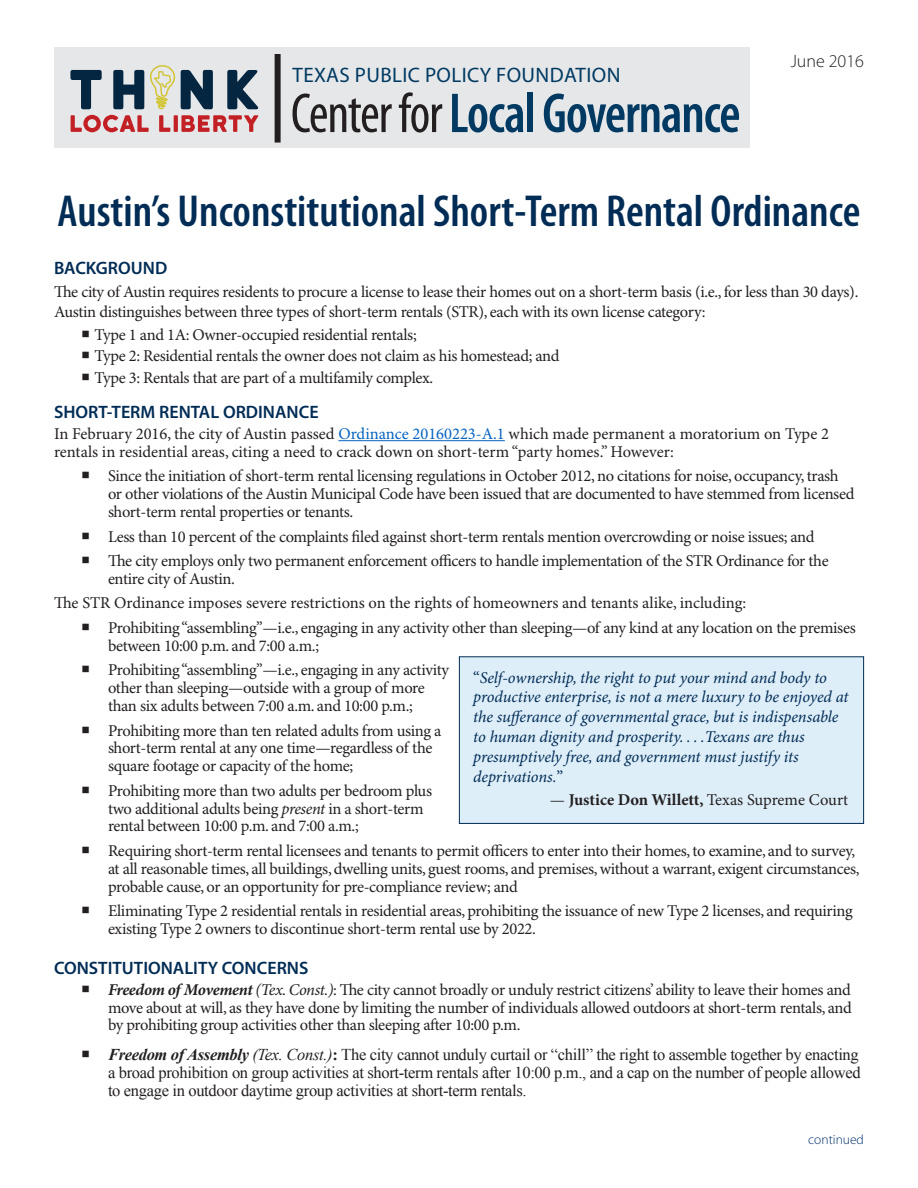
<style>
.page{position:relative;width:918px;height:1188px;background:#fff}
.page>*{position:absolute;margin:0;border:0;box-sizing:border-box;transform-origin:0 0}
.t1{font:600 condensed 56.7px "Myriad Pro";letter-spacing:-.02em;color:#003a62;scale:.95 1}
.t2{font:600 condensed 45px "Myriad Pro";color:#002c55}
.t3{font:21px "Myriad Pro";letter-spacing:.02em;color:#003a62}
.t4{font:600 18px "Myriad Pro";color:#002c55}
.t5{font:300 18px "Myriad Pro";color:#231f20}
.t6{font:16.5px/17.9px "Minion Pro";letter-spacing:-.02em;color:#231f20}
.t7{font:16.5px/17.9px "Minion Pro";color:#231f20}
.t8{font:16.5px/17.9px "Times New Roman";letter-spacing:-.02em;color:#231f20;text-align:justify}
.t9{font:italic 16.5px/19.8px "Minion Pro";letter-spacing:-.01em;color:#002c55}
.t10{font:300 13.5px "Myriad Pro";color:#00306d}
.s1{font-weight:400;color:#231f20}
.s2{color:#0563c1}
.s3{font-style:italic}
.s4{font-weight:700;font-style:italic}
.s5{font-weight:700}
.s6{font-weight:500;font-style:normal}
</style>
<div class="page">
<div style="left:54px;top:48px;width:696px;height:100px;background:#e6e7e9"></div>
<hr style="left:338px;top:440px;width:167px;height:1px;background:#0563c1">
<svg style="left:71px;top:115px;width:188px;height:17px"></svg>
<svg style="left:70px;top:65px;width:189px;height:44px"></svg>
<div style="left:275px;top:54px;width:6px;height:89px;background:#231f20"></div>
<div style="left:459px;top:657px;width:405px;height:166px;background:#deeef9"></div>
<div style="left:459px;top:656px;width:405px;height:168px;border:1px solid #002c55"></div>
<p class="t3" style="left:292px;top:63px;width:330px">TEXAS PUBLIC POLICY FOUNDATION</p>
<p class="t1" style="left:291px;top:78px;width:475px"><span class="s1">Center for</span> Local Governance</p>
<p class="t5" style="left:791px;top:51px;width:75px">June 2016</p>
<p class="t2" style="left:58px;top:183px;width:804px">Austin’s Unconstitutional Short-Term Rental Ordinance</p>
<p class="t4" style="left:54px;top:256px;width:115px">BACKGROUND</p>
<p class="t6" style="left:54px;top:283px;width:806px;line-height:19.8px">The city of Austin requires residents to procure a license to lease their homes out on a short-term basis (i.e., for less than 30 days).<br>Austin distinguishes between three types of short-term rentals (STR), each with its own license category:</p>
<p class="t6" style="left:81px;top:327px;width:337px">○ Type 1 and 1A: Owner-occupied residential rentals;</p>
<p class="t6" style="left:81px;top:348px;width:480px">○ Type 2: Residential rentals the owner does not claim as his homestead; and</p>
<p class="t6" style="left:81px;top:369px;width:354px">○ Type 3: Rentals that are part of a multifamily complex.</p>
<p class="t4" style="left:54px;top:400px;width:266px">SHORT-TERM RENTAL ORDINANCE</p>
<p class="t7" style="left:54px;top:426px;width:777px">In February 2016, the city of Austin passed <span class="s2">Ordinance 20160223-A.1</span> which made permanent a moratorium on Type 2 rentals in residential areas, citing a need to crack down on short-term “party homes.” However:</p>
<p class="t6" style="left:108px;top:468px;width:748px;text-indent:-27px">○ Since the initiation of short-term rental licensing regulations in October 2012, no citations for noise, occupancy, trash or other violations of the Austin Municipal Code have been issued that are documented to have stemmed from licensed short-term rental properties or tenants.</p>
<p class="t6" style="left:81px;top:528px;width:735px">○ Less than 10 percent of the complaints filed against short-term rentals mention overcrowding or noise issues; and</p>
<p class="t6" style="left:108px;top:553px;width:722px;text-indent:-27px">○ The city employs only two permanent enforcement officers to handle implementation of the STR Ordinance for the entire city of Austin.</p>
<p class="t7" style="left:54px;top:595px;width:694px">The STR Ordinance imposes severe restrictions on the rights of homeowners and tenants alike, including:</p>
<p class="t6" style="left:108px;top:620px;width:749px;text-indent:-27px">○ Prohibiting “assembling”—i.e., engaging in any activity other than sleeping—of any kind at any location on the premises between 10:00 p.m. and 7:00 a.m.;</p>
<p class="t6" style="left:81px;top:662px;width:369px;text-align:center">○ Prohibiting “assembling”—i.e., engaging in any activity other than sleeping—outside with a group of more<br>than six adults between 7:00 a.m. and 10:00 p.m.;</p>
<p class="t6" style="left:108px;top:722px;width:335px;text-indent:-27px">○ Prohibiting more than ten related adults from using a short-term rental at any one time—regardless of the square footage or capacity of the home;</p>
<p class="t6" style="left:108px;top:782px;width:326px;text-indent:-27px">○ Prohibiting more than two adults per bedroom plus two additional adults being <span class="s3">present</span> in a short-term rental between 10:00 p.m. and 7:00 a.m.;</p>
<p class="t6" style="left:108px;top:842px;width:753px;text-indent:-27px">○ Requiring short-term rental licensees and tenants to permit officers to enter into their homes, to examine, and to survey, at all reasonable times, all buildings, dwelling units, guest rooms, and premises, without a warrant, exigent circumstances, probable cause, or an opportunity for pre-compliance review; and</p>
<p class="t6" style="left:108px;top:903px;width:746px;text-indent:-27px">○ Eliminating Type 2 residential rentals in residential areas, prohibiting the issuance of new Type 2 licenses, and requiring existing Type 2 owners to discontinue short-term rental use by 2022.</p>
<p class="t4" style="left:54px;top:956px;width:256px">CONSTITUTIONALITY CONCERNS</p>
<p class="t6" style="left:108px;top:981px;width:745px;text-align:justify;text-indent:-27px">○ <span class="s4">Freedom of Movement</span> <span class="s3">(Tex. Const.)</span>: The city cannot broadly or unduly restrict citizens’ ability to leave their homes and move about at will, as they have done by limiting the number of individuals allowed outdoors at short-term rentals, and by prohibiting group activities other than sleeping after 10:00 p.m.</p>
<p class="t8" style="left:108px;top:1046px;width:754px;text-indent:-27px">○ <span class="s4">Freedom of Assembly</span> <span class="s3">(Tex. Const.)</span><span class="s5">:</span> The city cannot unduly curtail or “chill” the right to assemble together by enacting a broad prohibition on group activities at short-term rentals after 10:00 p.m., and a cap on the number of people allowed to engage in outdoor daytime group activities at short-term rentals.</p>
<p class="t9" style="left:473px;top:668px;width:377px"><span class="s6">“</span>Self-ownership, the right to put your mind and body to productive enterprise, is not a mere luxury to be enjoyed at the sufferance of governmental grace, but is indispensable to human dignity and prosperity. . . .Texans are thus presumptively free, and government must justify its deprivations.<span class="s6">”</span></p>
<p class="t6" style="left:550px;top:791px;width:300px">— <span class="s5">Justice Don Willett,</span> Texas Supreme Court</p>
<p class="t10" style="left:808px;top:1132px;width:57px">continued</p>
</div>
